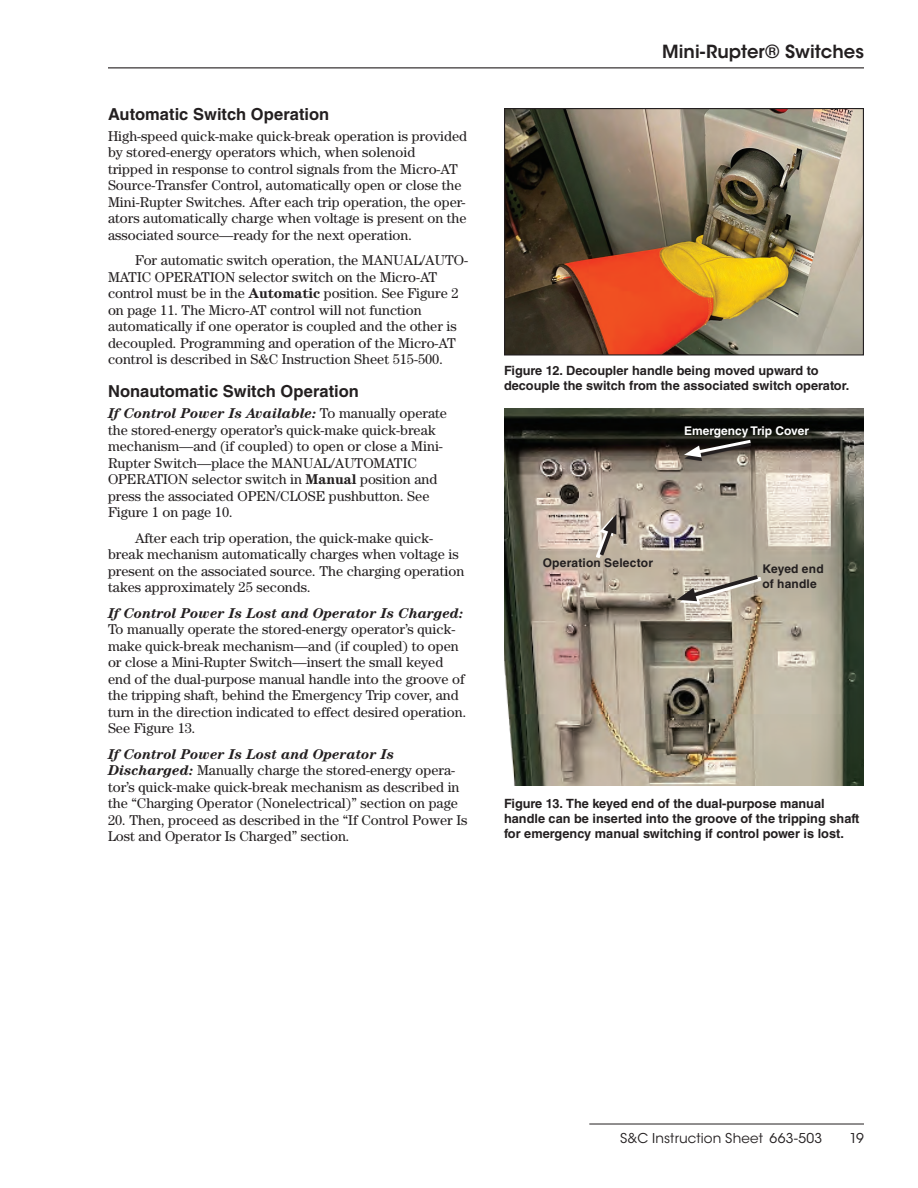
<style>
.page{position:relative;width:918px;height:1188px;background:#fff}
.page>*{position:absolute;margin:0;border:0;box-sizing:border-box;transform-origin:0 0}
.t1{font:600 18px "ITC Avant Garde Std";color:#231f20}
.t2{font:700 16.5px "Helvetica LT Std";color:#231f20}
.t3{font:14.25px/16.5px "Century Std";color:#231f20}
.t4{font:italic 700 14.25px "Century Std";color:#231f20}
.t5{font:13.5px "ITC Avant Garde Std";letter-spacing:.01em;color:#231f20}
.t6{font:700 12.75px/15px "Helvetica LT Std";color:#231f20}
.t7{font:700 12px/15px "Helvetica LT Std";letter-spacing:.015em;color:#231f20}
.t8{font:700 12px "Helvetica LT Std";color:#fff}
.s1{font-weight:700}
.s2{font-weight:700;font-style:italic}
</style>
<div class="page">
<hr style="left:108px;top:67px;width:756px;height:1px;background:#231f20">
<hr style="left:589px;top:1124px;width:275px;height:1px;background:#231f20">
<img style="left:506px;top:110px;width:356px;height:244px">
<div style="left:504px;top:108px;width:360px;height:248px;border:1px solid #231f20"></div>
<img style="left:505px;top:408px;width:359px;height:378px">
<svg style="left:684px;top:457px;width:67px;height:4px"></svg>
<svg style="left:684px;top:438px;width:70px;height:19px"></svg>
<svg style="left:680px;top:601px;width:81px;height:2px"></svg>
<svg style="left:677px;top:572px;width:85px;height:29px;background:#aca499"></svg>
<svg style="left:596px;top:516px;width:1px;height:42px"></svg>
<svg style="left:597px;top:514px;width:20px;height:46px"></svg>
<p class="t2" style="left:108px;top:104px;width:223px">Automatic Switch Operation</p>
<p class="t3" style="left:108px;top:127px;width:361px">High-speed quick-make quick-break operation is provided by stored-energy operators which, when solenoid<br>tripped in response to control signals from the Micro-AT Source-Transfer Control, automatically open or close the Mini-Rupter Switches. After each trip operation, the oper&shy;ators automatically charge when voltage is present on the associated source—ready for the next operation.</p>
<p class="t3" style="left:108px;top:252px;width:361px;text-indent:27px">For automatic switch operation, the MANUAL/AUTO-MATIC OPERATION selector switch on the Micro-AT control must be in the <span class="s1">Automatic</span> position. See Figure 2 on page 11. The Micro-AT control will not function automatically if one operator is coupled and the other is decoupled. Programming and operation of the Micro-AT control is described in S&amp;C Instruction Sheet 515-500.</p>
<p class="t2" style="left:108px;top:381px;width:253px">Nonautomatic Switch Operation</p>
<p class="t3" style="left:108px;top:405px;width:341px"><span class="s2">If Control Power Is Available:</span> To manually operate the stored-energy operator’s quick-make quick-break mechanism—and (if coupled) to open or close a Mini-Rupter Switch—place the MANUAL/AUTOMATIC OPERATION selector switch in <span class="s1">Manual</span> position and press the associated OPEN/CLOSE pushbutton. See Figure 1 on page 10.</p>
<p class="t3" style="left:108px;top:529px;width:358px;text-indent:27px">After each trip operation, the quick-make quick&shy;break mechanism automatically charges when voltage is present on the associated source. The charging operation takes approximately 25 seconds.</p>
<p class="t4" style="left:108px;top:605px;width:357px">If Control Power Is Lost and Operator Is Charged:</p>
<p class="t3" style="left:108px;top:621px;width:360px">To manually operate the stored-energy operator’s quick&shy;make quick-break mechanism—and (if coupled) to open or close a Mini-Rupter Switch—insert the small keyed end of the dual-purpose manual handle into the groove of the tripping shaft, behind the Emergency Trip cover, and turn in the direction indicated to effect desired operation.<br>See Figure 13.</p>
<p class="t3" style="left:108px;top:745px;width:353px"><span class="s2">If Control Power Is Lost and Operator Is Discharged:</span> Manually charge the stored-energy opera&shy;tor’s quick-make quick-break mechanism as described in the “Charging Operator (Nonelectrical)” section on page</p>
<p class="t3" style="left:108px;top:811px;width:361px">20. Then, proceed as described in the “If Control Power Is<br>Lost and Operator Is Charged” section.</p>
<p class="t1" style="left:662px;top:40px;width:203px">Mini-Rupter® Switches</p>
<p class="t6" style="left:504px;top:363px;width:345px">Figure 12. Decoupler handle being moved upward to decouple the switch from the associated switch operator.</p>
<p class="t8" style="left:684px;top:423px;width:127px">Emergency Trip Cover</p>
<p class="t7" style="left:543px;top:555px;width:112px">Operation Selector</p>
<p class="t7" style="left:762px;top:561px;width:63px">Keyed end of handle</p>
<p class="t6" style="left:504px;top:796px;width:357px">Figure 13. The keyed end of the dual-purpose manual handle can be inserted into the groove of the tripping shaft for emergency manual switching if control power is lost.</p>
<p class="t5" style="left:620px;top:1130px;width:204px">S&amp;C Instruction Sheet 663-503</p>
<p class="t5" style="left:849px;top:1130px;width:16px">19</p>
</div>
